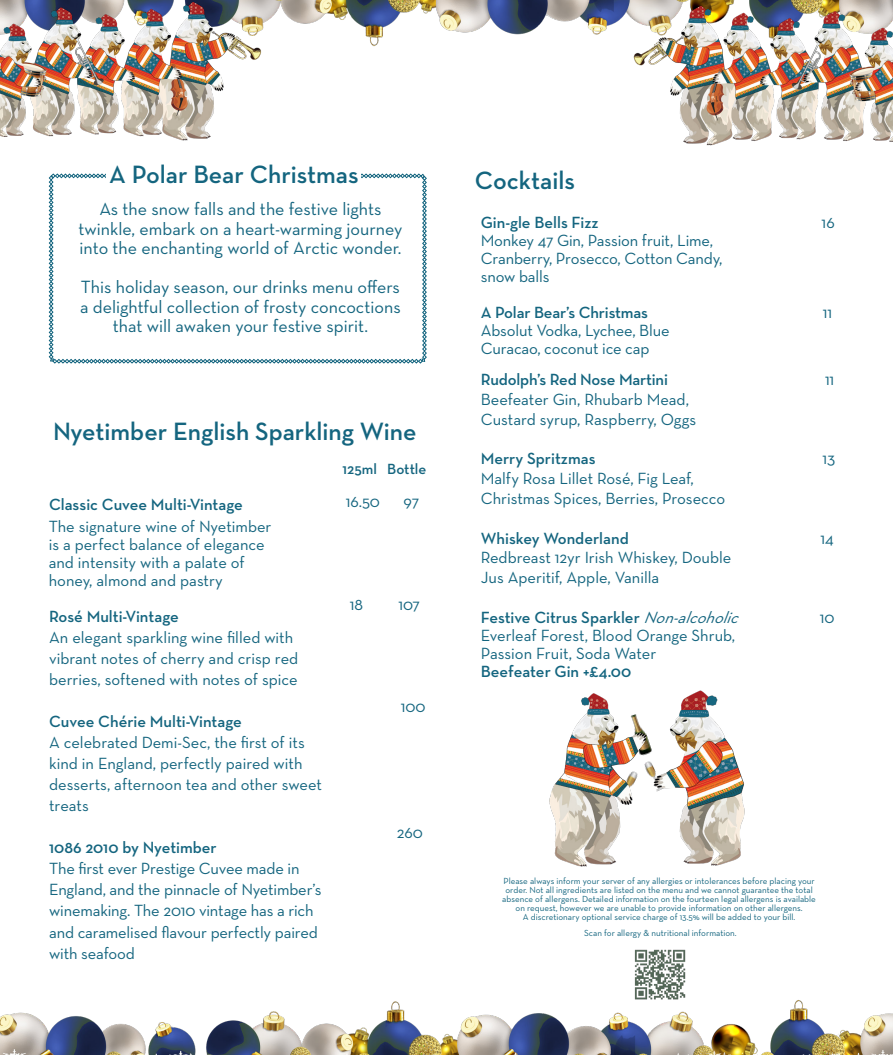
<style>
.page{position:relative;width:893px;height:1055px;background:#fff}
.page>*{position:absolute;margin:0;border:0;box-sizing:border-box;transform-origin:0 0}
.t1{font:600 25.5px "Neutra Text";color:#14657f}
.t2{font:18px/19.5px "Neutra Text";color:#14657f;text-align:center}
.t3{font:16.5px/21px "Neutra Text";letter-spacing:-.005em;color:#14657f}
.t4{font:600 16.5px "Neutra Text";color:#14657f}
.t5{font:600 15px "Neutra Text";color:#14657f}
.Description_space_centred{font:9px/9px "Neutra Text";color:#14657f;text-align:center}
.s1{font-weight:400;font-style:italic}
</style>
<div class="page">
<svg style="left:49px;top:174px;width:378px;height:189px"></svg>
<img style="left:634px;top:949px;width:52px;height:9px">
<div style="left:106px;top:164px;width:255px;height:28px;background:#fff"></div>
<img style="left:269px;top:0;width:357px;height:46px">
<img style="left:0;top:958px;width:893px;height:96px">
<img style="left:0;top:0;width:269px;height:177px">
<img style="left:626px;top:0;width:267px;height:146px">
<img style="left:648px;top:690px;width:97px;height:176px">
<img style="left:549px;top:693px;width:99px;height:174px">
<p class="t1" style="left:109px;top:159px;width:251px">A Polar Bear Christmas</p>
<p class="t2" style="left:78px;top:199px;width:326px">As the snow falls and the festive lights twinkle, embark on a heart-warming journey into the enchanting world of Arctic wonder.</p>
<p class="t2" style="left:80px;top:277px;width:322px">This holiday season, our drinks menu offers a delightful collection of frosty concoctions that will awaken your festive spirit.</p>
<p class="t1" style="left:53px;top:416px;width:365px">Nyetimber English Sparkling Wine</p>
<p class="t5" style="left:343px;top:459px;width:85px">125ml Bottle</p>
<p class="t3" style="left:346px;top:490px;width:36px">16.50</p>
<p class="t3" style="left:403px;top:490px;width:17px">97</p>
<p class="t4" style="left:49px;top:494px;width:195px">Classic Cuvee Multi-Vintage</p>
<p class="t3" style="left:49px;top:516px;width:224px;line-height:18px">The signature wine of Nyetimber is a perfect balance of elegance and intensity with a palate of honey, almond and pastry</p>
<p class="t4" style="left:49px;top:606px;width:131px">Rosé Multi-Vintage</p>
<p class="t3" style="left:49px;top:627px;width:251px">An elegant sparkling wine filled with vibrant notes of cherry and crisp red berries, softened with notes of spice</p>
<p class="t4" style="left:49px;top:711px;width:194px">Cuvee Chérie Multi-Vintage</p>
<p class="t3" style="left:49px;top:732px;width:274px">A celebrated Demi-Sec, the first of its kind in England, perfectly paired with desserts, afternoon tea and other sweet treats</p>
<p class="t4" style="left:49px;top:837px;width:169px">1086 2010 by Nyetimber</p>
<p class="t3" style="left:49px;top:858px;width:274px">The first ever Prestige Cuvee made in England, and the pinnacle of Nyetimber’s winemaking. The 2010 vintage has a rich and caramelised flavour perfectly paired with seafood</p>
<p class="t3" style="left:350px;top:594px;width:15px">18</p>
<p class="t3" style="left:398px;top:594px;width:23px">107</p>
<p class="t3" style="left:401px;top:696px;width:26px">100</p>
<p class="t3" style="left:397px;top:822px;width:28px">260</p>
<p class="t1" style="left:475px;top:165px;width:102px">Cocktails</p>
<p class="t4" style="left:481px;top:212px;width:119px">Gin-gle Bells Fizz</p>
<p class="t3" style="left:822px;top:212px;width:15px">16</p>
<p class="t3" style="left:481px;top:230px;width:234px">Monkey 47 Gin, Passion fruit, Lime,</p>
<p class="t3" style="left:481px;top:248px;width:243px">Cranberry, Prosecco, Cotton Candy,</p>
<p class="t3" style="left:481px;top:266px;width:70px">snow balls</p>
<p class="t4" style="left:481px;top:302px;width:169px">A Polar Bear’s Christmas</p>
<p class="t3" style="left:823px;top:302px;width:11px">11</p>
<p class="t3" style="left:481px;top:320px;width:190px">Absolut Vodka, Lychee, Blue</p>
<p class="t3" style="left:481px;top:338px;width:170px">Curacao, coconut ice cap</p>
<p class="t4" style="left:481px;top:369px;width:189px">Rudolph’s Red Nose Martini</p>
<p class="t3" style="left:825px;top:368px;width:11px">11</p>
<p class="t3" style="left:481px;top:388px;width:210px">Beefeater Gin, Rhubarb Mead,</p>
<p class="t3" style="left:481px;top:408px;width:217px">Custard syrup, Raspberry, Oggs</p>
<p class="t4" style="left:481px;top:448px;width:116px">Merry Spritzmas</p>
<p class="t3" style="left:822px;top:448px;width:14px">13</p>
<p class="t3" style="left:481px;top:467px;width:215px">Malfy Rosa Lillet Rosé, Fig Leaf,</p>
<p class="t3" style="left:481px;top:487px;width:246px">Christmas Spices, Berries, Prosecco</p>
<p class="t4" style="left:481px;top:527px;width:149px">Whiskey Wonderland</p>
<p class="t3" style="left:820px;top:527px;width:15px">14</p>
<p class="t3" style="left:481px;top:547px;width:252px">Redbreast 12yr Irish Whiskey, Double</p>
<p class="t3" style="left:481px;top:566px;width:180px">Jus Aperitif, Apple, Vanilla</p>
<p class="t4" style="left:481px;top:607px;width:266px">Festive Citrus Sparkler <span class="s1">Non-alcoholic</span></p>
<p class="t3" style="left:820px;top:606px;width:16px">10</p>
<p class="t3" style="left:481px;top:624px;width:256px">Everleaf Forest, Blood Orange Shrub,</p>
<p class="t3" style="left:481px;top:642px;width:177px">Passion Fruit, Soda Water</p>
<p class="t4" style="left:481px;top:661px;width:152px">Beefeater Gin +£4.00</p>
<p class="Description_space_centred" style="left:502px;top:876px;width:315px">Please always inform your server of any allergies or intolerances before placing your order. Not all ingredients are listed on the menu and we cannot guarantee the total absence of allergens. Detailed information on the fourteen legal allergens is available on request, however we are unable to provide information on other allergens.<br>A discretionary optional service charge of 13.5% will be added to your bill.</p>
<p class="Description_space_centred" style="left:584px;top:928px;width:154px">Scan for allergy &amp; nutritional information.</p>
</div>
